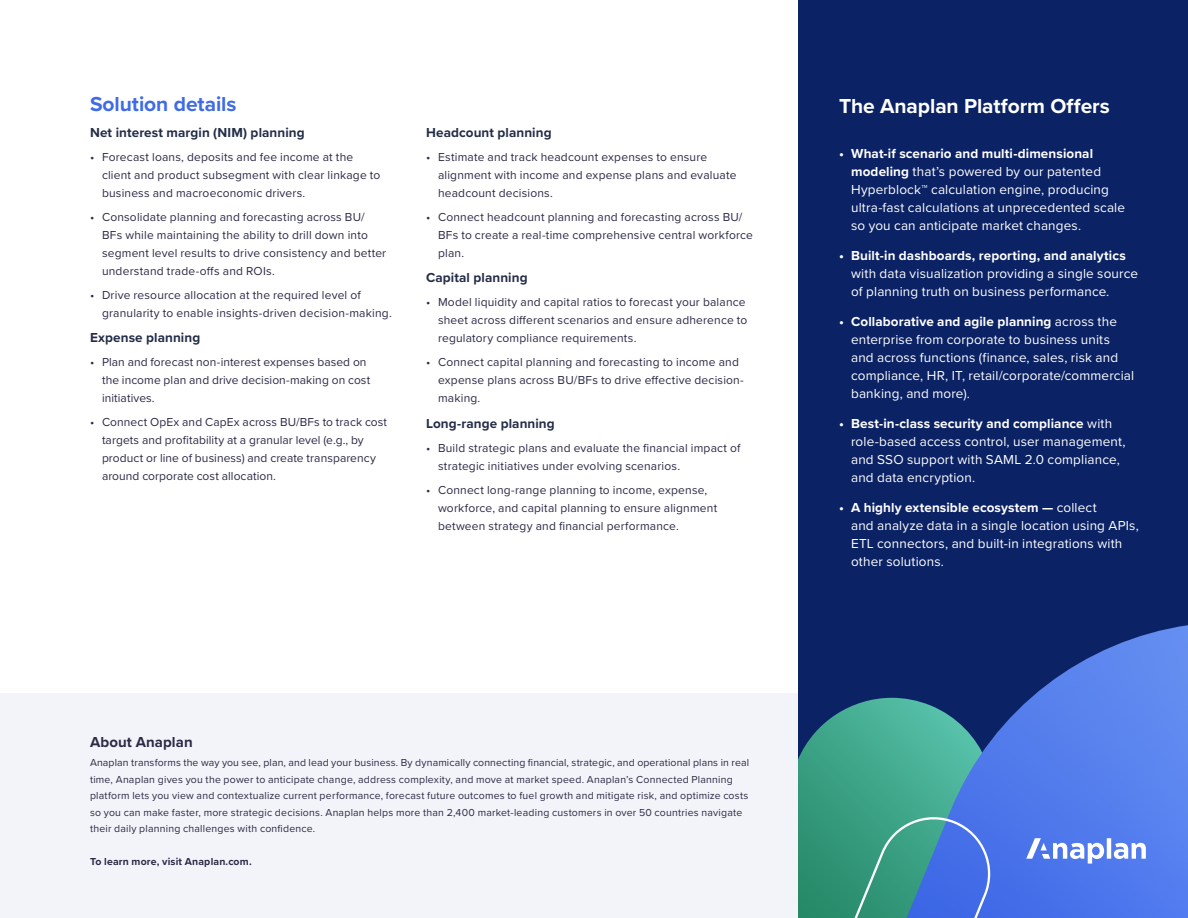
<style>
.page{position:relative;width:1188px;height:918px;background:#fff}
.page>*{position:absolute;margin:0;border:0;box-sizing:border-box;transform-origin:0 0}
.bullets_2{font:700 21px "Proxima Nova";letter-spacing:-.005em;color:#fff}
.Bullets{font:700 21px "Proxima Nova";color:#3f6be6}
.body_8pt_13{font:700 15px "Proxima Nova";letter-spacing:.005em;color:#2b2a46}
.Bullets-2{font:13.5px/18px "Proxima Nova";letter-spacing:.01em;color:#fff}
.Bullets-3{font:700 13.5px "Proxima Nova";letter-spacing:.01em;color:#242d48}
.t1{font:12px/18px "Proxima Nova";letter-spacing:.015em;color:#2b2a46}
.body_8pt_13-2{font:10.5px/16.5px "Proxima Nova";letter-spacing:.02em;color:#2b2a46}
.Body_Copy-small{font:700 10.5px "Proxima Nova";letter-spacing:.015em;color:#2b2a46}
.s1{font-weight:700}
</style>
<div class="page">
<div style="left:0;top:693px;width:886px;height:225px;background:#f3f4f9"></div>
<div style="left:798px;top:0;width:390px;height:918px;background:#0b2265"></div>
<svg style="left:798px;top:698px;width:109px;height:113px;background:#399686"></svg>
<svg style="left:907px;top:625px;width:281px;height:293px"></svg>
<svg style="left:798px;top:811px;width:199px;height:107px;background:#3e8ca1"></svg>
<svg style="left:1026px;top:838px;width:120px;height:26px;background:#8ba6f2"></svg>
<p class="Bullets" style="left:90px;top:88px;width:148px">Solution details</p>
<p class="Bullets-3" style="left:90px;top:122px;width:216px">Net interest margin (NIM) planning</p>
<p class="t1" style="left:102px;top:147px;width:280px;text-indent:-12px">• Forecast loans, deposits and fee income at the client and product subsegment with clear linkage to business and macroeconomic drivers.</p>
<p class="t1" style="left:102px;top:207px;width:286px;text-indent:-12px">• Consolidate planning and forecasting across BU/ BFs while maintaining the ability to drill down into segment level results to drive consistency and better understand trade-offs and ROIs.</p>
<p class="t1" style="left:102px;top:285px;width:291px;text-indent:-12px">• Drive resource allocation at the required level of granularity to enable insights-driven decision-making.</p>
<p class="Bullets-3" style="left:90px;top:328px;width:112px">Expense planning</p>
<p class="t1" style="left:102px;top:353px;width:270px;text-indent:-12px">• Plan and forecast non-interest expenses based on the income plan and drive decision-making on cost initiatives.</p>
<p class="t1" style="left:102px;top:413px;width:287px;text-indent:-12px">• Connect OpEx and CapEx across BU/BFs to track cost targets and profitability at a granular level (e.g., by product or line of business) and create transparency around corporate cost allocation.</p>
<p class="Bullets-3" style="left:426px;top:122px;width:127px">Headcount planning</p>
<p class="t1" style="left:438px;top:147px;width:300px;text-indent:-12px">• Estimate and track headcount expenses to ensure alignment with income and expense plans and evaluate headcount decisions.</p>
<p class="t1" style="left:438px;top:207px;width:316px;text-indent:-12px">• Connect headcount planning and forecasting across BU/<br>BFs to create a real-time comprehensive central workforce plan.</p>
<p class="Bullets-3" style="left:426px;top:268px;width:103px">Capital planning</p>
<p class="t1" style="left:438px;top:293px;width:311px;text-indent:-12px">• Model liquidity and capital ratios to forecast your balance sheet across different scenarios and ensure adherence to regulatory compliance requirements.</p>
<p class="t1" style="left:438px;top:353px;width:307px;text-indent:-12px">• Connect capital planning and forecasting to income and expense plans across BU/BFs to drive effective decision&shy;making.</p>
<p class="Bullets-3" style="left:426px;top:413px;width:130px">Long-range planning</p>
<p class="t1" style="left:438px;top:438px;width:304px;text-indent:-12px">• Build strategic plans and evaluate the financial impact of strategic initiatives under evolving scenarios.</p>
<p class="t1" style="left:438px;top:480px;width:281px;text-indent:-12px">• Connect long-range planning to income, expense, workforce, and capital planning to ensure alignment between strategy and financial performance.</p>
<p class="body_8pt_13" style="left:90px;top:731px;width:104px">About Anaplan</p>
<p class="body_8pt_13-2" style="left:90px;top:754px;width:661px">Anaplan transforms the way you see, plan, and lead your business. By dynamically connecting financial, strategic, and operational plans in real time, Anaplan gives you the power to anticipate change, address complexity, and move at market speed. Anaplan’s Connected Planning platform lets you view and contextualize current performance, forecast future outcomes to fuel growth and mitigate risk, and optimize costs so you can make faster, more strategic decisions. Anaplan helps more than 2,400 market-leading customers in over 50 countries navigate their daily planning challenges with confidence.</p>
<p class="Body_Copy-small" style="left:90px;top:854px;width:163px">To learn more, visit Anaplan.com.</p>
<p class="bullets_2" style="left:839px;top:90px;width:272px">The Anaplan Platform Offers</p>
<p class="Bullets-2" style="left:851px;top:143px;width:276px;text-indent:-12px"><span class="s1">• What-if scenario and multi-dimensional modeling</span> that’s powered by our patented Hyperblock™ calculation engine, producing ultra-fast calculations at unprecedented scale so you can anticipate market changes.</p>
<p class="Bullets-2" style="left:851px;top:245px;width:288px;text-indent:-12px"><span class="s1">• Built-in dashboards, reporting, and analytics </span>with data visualization providing a single source of planning truth on business performance.</p>
<p class="Bullets-2" style="left:851px;top:311px;width:285px;text-indent:-12px"><span class="s1">• Collaborative and agile planning</span> across the enterprise from corporate to business units and across functions (finance, sales, risk and compliance, HR, IT, retail/corporate/commercial banking, and more).</p>
<p class="Bullets-2" style="left:851px;top:413px;width:276px;text-indent:-12px"><span class="s1">• Best-in-class security and compliance</span> with role-based access control, user management, and SSO support with SAML 2.0 compliance, and data encryption.</p>
<p class="Bullets-2" style="left:851px;top:497px;width:289px;text-indent:-12px"><span class="s1">• A highly extensible ecosystem —</span> collect<br>and analyze data in a single location using APIs, ETL connectors, and built-in integrations with other solutions.</p>
</div>
